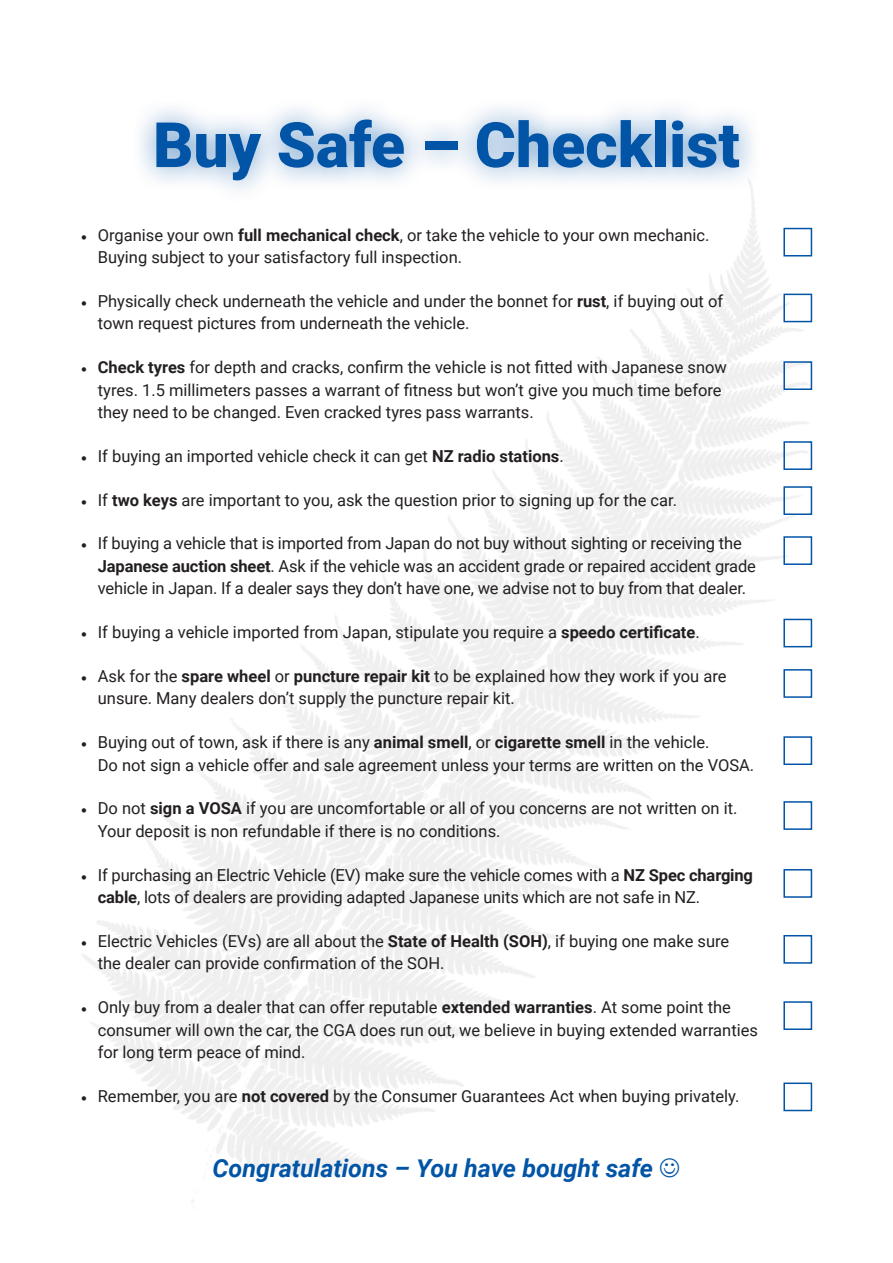
<style>
.page{position:relative;width:893px;height:1263px;background:#fff}
.page>*{position:absolute;margin:0;border:0;box-sizing:border-box;transform-origin:0 0}
.t1{font:900 62.55px "Roboto";color:#0154a6}
.t2{font:italic 700 25.05px "Roboto";color:#0154a6}
.t3{font:16.5px/22.5px "Roboto";color:#231f20}
.s1{font-family:"Minion Pro"}
.s2{font-weight:700}
</style>
<div class="page">
<div style="left:131px;top:95px;width:632px;height:109px;background:#0154a6;opacity:.6"></div>
<div style="left:783px;top:228px;width:29px;height:28px;border:2px solid #0154a6"></div>
<div style="left:783px;top:294px;width:29px;height:28px;border:2px solid #0154a6"></div>
<div style="left:783px;top:361px;width:29px;height:29px;border:2px solid #0154a6"></div>
<div style="left:783px;top:441px;width:29px;height:29px;border:2px solid #0154a6"></div>
<div style="left:783px;top:486px;width:29px;height:29px;border:2px solid #0154a6"></div>
<div style="left:783px;top:536px;width:29px;height:29px;border:2px solid #0154a6"></div>
<div style="left:783px;top:619px;width:29px;height:28px;border:2px solid #0154a6"></div>
<div style="left:783px;top:669px;width:29px;height:29px;border:2px solid #0154a6"></div>
<div style="left:783px;top:736px;width:29px;height:29px;border:2px solid #0154a6"></div>
<div style="left:783px;top:801px;width:29px;height:29px;border:2px solid #0154a6"></div>
<div style="left:783px;top:869px;width:29px;height:29px;border:2px solid #0154a6"></div>
<div style="left:783px;top:935px;width:29px;height:29px;border:2px solid #0154a6"></div>
<div style="left:783px;top:1001px;width:29px;height:29px;border:2px solid #0154a6"></div>
<div style="left:783px;top:1082px;width:29px;height:29px;border:2px solid #0154a6"></div>
<p class="t1" style="left:153px;top:101px;width:588px">Buy Safe – Checklist</p>
<p class="t3" style="left:98px;top:223px;width:613px;text-indent:-17px"><span class="s1">•</span> Organise your own <span class="s2">full mechanical check</span>, or take the vehicle to your own mechanic.<br>Buying subject to your satisfactory full inspection.</p>
<p class="t3" style="left:98px;top:289px;width:627px;text-indent:-17px"><span class="s1">•</span> Physically check underneath the vehicle and under the bonnet for <span class="s2">rust</span>, if buying out of town request pictures from underneath the vehicle.</p>
<p class="t3" style="left:98px;top:355px;width:631px;text-indent:-17px"><span class="s1">•</span> <span class="s2">Check tyres</span> for depth and cracks, confirm the vehicle is not fitted with Japanese snow tyres. 1.5 millimeters passes a warrant of fitness but won’t give you much time before they need to be changed. Even cracked tyres pass warrants.</p>
<p class="t3" style="left:81px;top:444px;width:484px"><span class="s1">•</span> If buying an imported vehicle check it can get <span class="s2">NZ radio stations</span>.</p>
<p class="t3" style="left:81px;top:488px;width:598px"><span class="s1">•</span> If <span class="s2">two keys</span> are important to you, ask the question prior to signing up for the car.</p>
<p class="t3" style="left:98px;top:532px;width:660px;text-indent:-17px"><span class="s1">•</span> If buying a vehicle that is imported from Japan do not buy without sighting or receiving the<br><span class="s2">Japanese auction sheet</span>. Ask if the vehicle was an accident grade or repaired accident grade vehicle in Japan. If a dealer says they don’t have one, we advise not to buy from that dealer.</p>
<p class="t3" style="left:81px;top:620px;width:620px"><span class="s1">•</span> If buying a vehicle imported from Japan, stipulate you require a <span class="s2">speedo certificate</span>.</p>
<p class="t3" style="left:98px;top:664px;width:630px;text-indent:-17px"><span class="s1">•</span> Ask for the <span class="s2">spare wheel</span> or <span class="s2">puncture repair kit</span> to be explained how they work if you are unsure. Many dealers don’t supply the puncture repair kit.</p>
<p class="t3" style="left:98px;top:730px;width:658px;text-indent:-17px"><span class="s1">•</span> Buying out of town, ask if there is any <span class="s2">animal smell</span>, or <span class="s2">cigarette smell</span> in the vehicle.<br>Do not sign a vehicle offer and sale agreement unless your terms are written on the VOSA.</p>
<p class="t3" style="left:98px;top:797px;width:641px;text-indent:-17px"><span class="s1">•</span> Do not <span class="s2">sign a VOSA</span> if you are uncomfortable or all of you concerns are not written on it.<br>Your deposit is non refundable if there is no conditions.</p>
<p class="t3" style="left:98px;top:863px;width:657px;text-indent:-17px"><span class="s1">•</span> If purchasing an Electric Vehicle (EV) make sure the vehicle comes with a <span class="s2">NZ Spec charging cable</span>, lots of dealers are providing adapted Japanese units which are not safe in NZ.</p>
<p class="t3" style="left:98px;top:929px;width:633px;text-indent:-17px"><span class="s1">•</span> Electric Vehicles (EVs) are all about the <span class="s2">State of Health (SOH)</span>, if buying one make sure the dealer can provide confirmation of the SOH.</p>
<p class="t3" style="left:98px;top:995px;width:662px;text-indent:-17px"><span class="s1">•</span> Only buy from a dealer that can offer reputable <span class="s2">extended warranties</span>. At some point the consumer will own the car, the CGA does run out, we believe in buying extended warranties for long term peace of mind.</p>
<p class="t3" style="left:81px;top:1084px;width:660px"><span class="s1">•</span> Remember, you are <span class="s2">not covered</span> by the Consumer Guarantees Act when buying privately.</p>
<p class="t2" style="left:213px;top:1150px;width:442px">Congratulations – You have bought safe</p>
</div>
